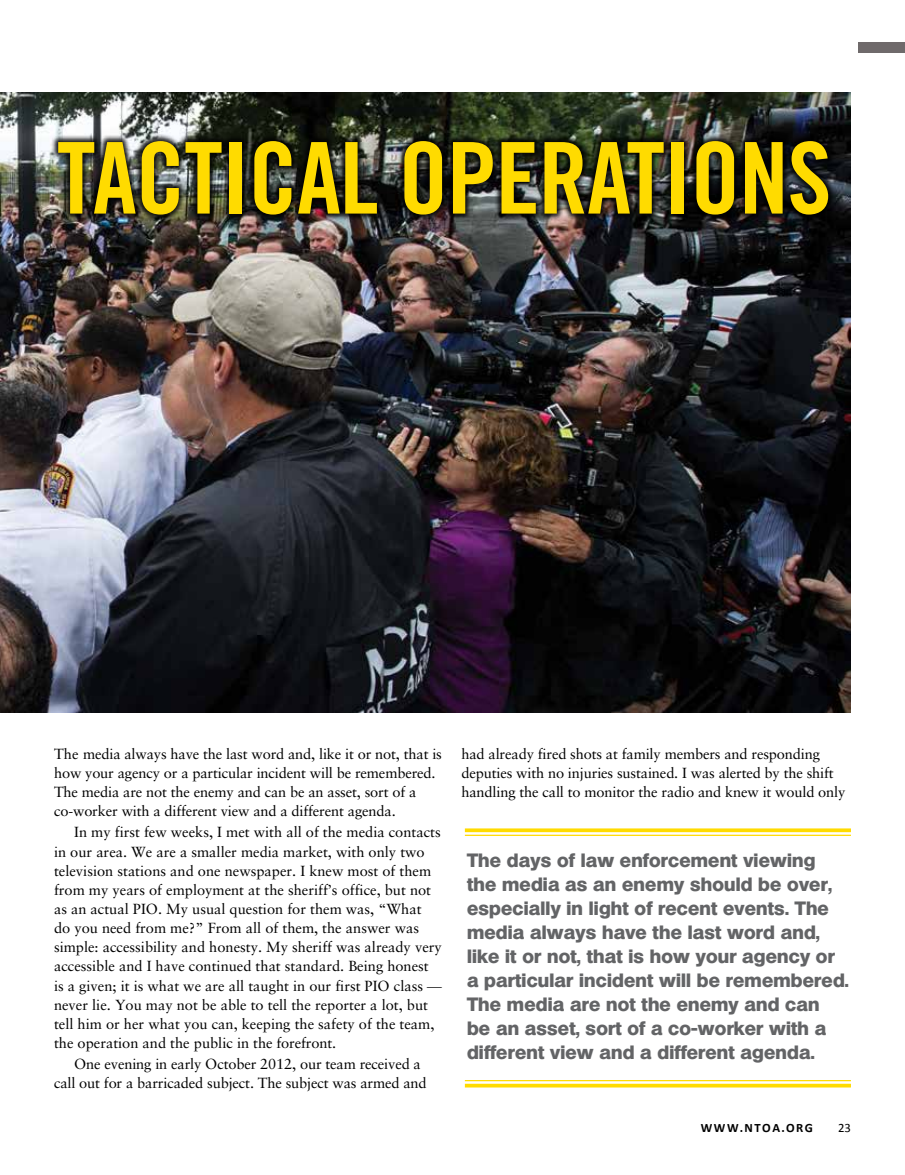
<style>
.page{position:relative;width:905px;height:1175px;background:#fff}
.page>*{position:absolute;margin:0;border:0;box-sizing:border-box;transform-origin:0 0}
.t1{font:99px "Trade Gothic Bold Cond Twenty";letter-spacing:-.01em;color:#ffdb00}
.t2{font:700 18.75px/24px "Heroic";letter-spacing:.01em;color:#636466}
.t3{font:14.7px/19.2px "Sabon";color:#000}
.t4{font:700 12.75px "Calibri";letter-spacing:.12em;color:#000}
.t5{font:12.75px "Calibri";color:#000}
.s1{font-family:"Times New Roman"}
</style>
<div class="page">
<img style="left:0;top:93px;width:850px;height:620px">
<div style="left:858px;top:42px;width:46px;height:11px;background:#6f6a6b"></div>
<hr style="left:465px;top:1080px;width:385px;height:1px;background:#ffdb00">
<svg style="left:465px;top:1083px;width:385px;height:4px;background:#ffe130"></svg>
<hr style="left:465px;top:834px;width:385px;height:2px;background:#ffdb00">
<svg style="left:465px;top:828px;width:385px;height:4px;background:#ffde1c"></svg>
<div style="left:51px;top:134px;width:784px;height:88px;background:#000;opacity:.88"></div>
<h1 class="t1" style="left:57px;top:118px;width:776px">TACTICAL OPERATIONS</h1>
<p class="t3" style="left:54px;top:744px;width:389px">The media always have the last word and, like it or not, that is how your agency or a particular incident will be remembered.<br>The media are not the enemy and can be an asset, sort of a co-worker with a different view and a different agenda.</p>
<p class="t3" style="left:54px;top:822px;width:389px;text-indent:20px">In my first few weeks, I met with all of the media contacts in our area. We are a smaller media market, with only two television stations and one newspaper. I knew most of them from my years of employment at the sheriff’s office, but not as an actual PIO. My usual question for them was, “What<br>do you need from me?” From all of them, the answer was simple: accessibility and honesty. My sheriff was already very accessible and I have continued that standard. Being honest is a given; it is what we are all taught in our first PIO class <span class="s1">— </span>never lie. You may not be able to tell the reporter a lot, but tell him or her what you can, keeping the safety of the team, the operation and the public in the forefront.</p>
<p class="t3" style="left:54px;top:1054px;width:374px;text-indent:20px">One evening in early October 2012, our team received a call out for a barricaded subject. The subject was armed and</p>
<p class="t3" style="left:461px;top:744px;width:385px">had already fired shots at family members and responding deputies with no injuries sustained. I was alerted by the shift handling the call to monitor the radio and knew it would only</p>
<p class="t2" style="left:467px;top:849px;width:383px">The days of law enforcement viewing the media as an enemy should be over, especially in light of recent events. The media always have the last word and, like it or not, that is how your agency or a particular incident will be remembered.<br>The media are not the enemy and can<br>be an asset, sort of a co-worker with a different view and a different agenda.</p>
<p class="t4" style="left:700px;top:1119px;width:114px">WWW.NTOA.ORG</p>
<p class="t5" style="left:838px;top:1119px;width:14px">23</p>
</div>
